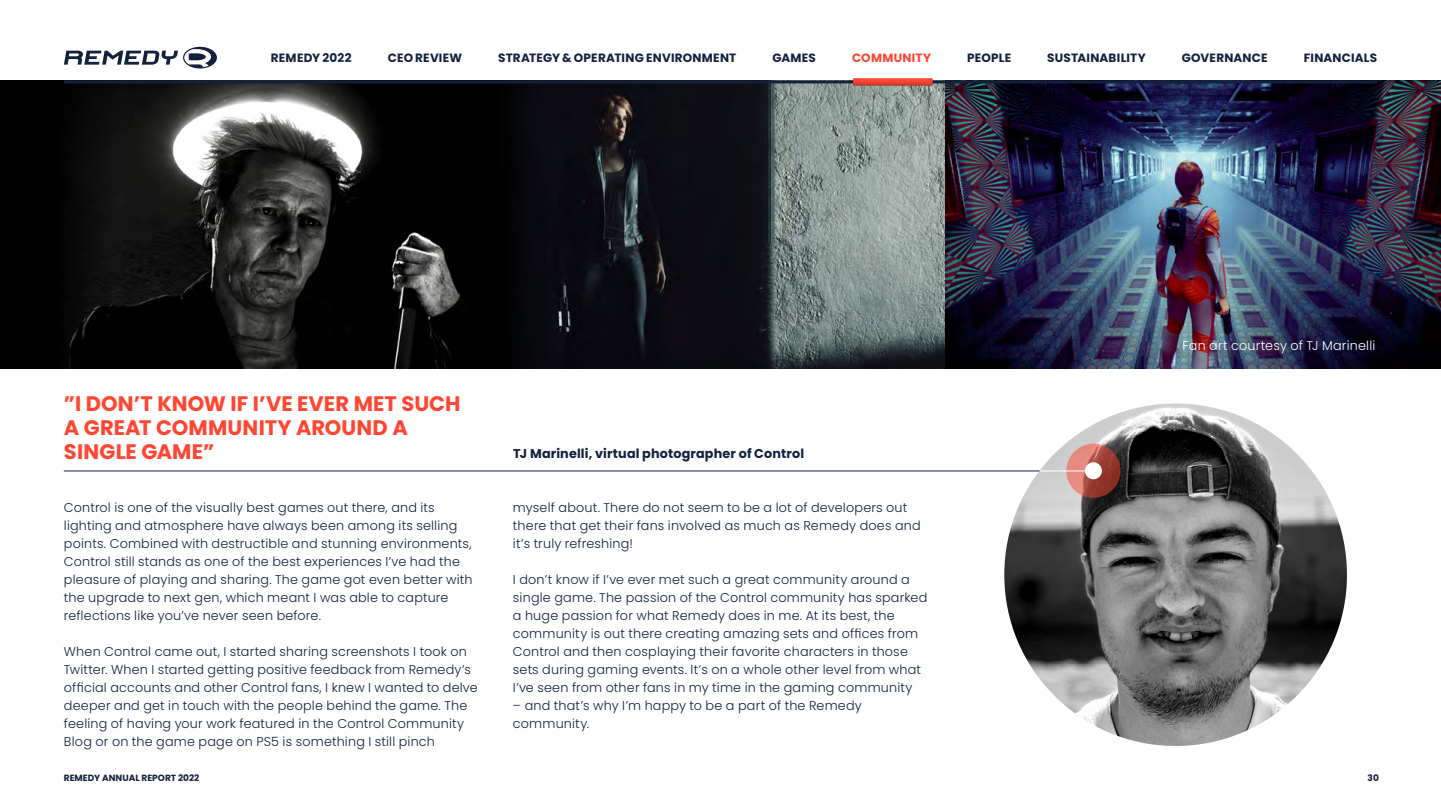
<style>
.page{position:relative;width:1441px;height:810px;background:#fff}
.page>*{position:absolute;margin:0;border:0;box-sizing:border-box;transform-origin:0 0}
.t1{font:700 21px/24px "Poppins";letter-spacing:.005em;color:#ff4632}
.t2{font:300 12.75px/18px "Poppins";letter-spacing:.015em;color:#14213d}
.t3{font:700 12.75px "Poppins";letter-spacing:.01em;color:#14213d}
.t4{font:300 12.75px "Poppins";letter-spacing:.015em;color:#fff}
.t5{font:700 12px "Poppins";letter-spacing:.015em;color:#14213d}
.t6{font:700 12px "Poppins";letter-spacing:.03em;color:#ff4632}
.t7{font:700 9px "Poppins";color:#14213d}
</style>
<div class="page">
<div style="left:0;top:80px;width:945px;height:289px;background:#000"></div>
<img style="left:1004px;top:404px;width:342px;height:342px;border-radius:171px">
<img style="left:64px;top:80px;width:1376px;height:289px">
<svg style="left:1066px;top:444px;width:54px;height:54px;background:#b85e55"></svg>
<div style="left:1084px;top:462px;width:17px;height:17px;background:#fff;border-radius:50%"></div>
<hr style="left:1032px;top:471px;width:61px;height:1px;background:#fff">
<hr style="left:64px;top:471px;width:975px;height:1px;background:#14213d">
<svg style="left:64px;top:47px;width:153px;height:21px"></svg>
<hr style="left:64px;top:80px;width:1312px;height:3px;background:#14213d">
<svg style="left:856px;top:78px;width:72px;height:8px"></svg>
<p class="t5" style="left:271px;top:51px;width:82px">REMEDY 2022</p>
<p class="t5" style="left:387px;top:51px;width:76px">CEO REVIEW</p>
<p class="t5" style="left:498px;top:51px;width:239px">STRATEGY &amp; OPERATING ENVIRONMENT</p>
<p class="t5" style="left:772px;top:51px;width:45px">GAMES</p>
<p class="t6" style="left:852px;top:51px;width:81px">COMMUNITY</p>
<p class="t5" style="left:967px;top:51px;width:45px">PEOPLE</p>
<p class="t5" style="left:1047px;top:51px;width:100px">SUSTAINABILITY</p>
<p class="t5" style="left:1181px;top:51px;width:87px">GOVERNANCE</p>
<p class="t5" style="left:1303px;top:51px;width:75px">FINANCIALS</p>
<h1 class="t1" style="left:64px;top:391px;width:398px">”I DON’T KNOW IF I’VE EVER MET SUCH<br>A GREAT COMMUNITY AROUND A<br>SINGLE GAME”</h1>
<p class="t2" style="left:64px;top:499px;width:410px">Control is one of the visually best games out there, and its lighting and atmosphere have always been among its selling points. Combined with destructible and stunning environments, Control still stands as one of the best experiences I’ve had the pleasure of playing and sharing. The game got even better with the upgrade to next gen, which meant I was able to capture reflections like you’ve never seen before.</p>
<p class="t2" style="left:64px;top:643px;width:415px">When Control came out, I started sharing screenshots I took on Twitter. When I started getting positive feedback from Remedy’s official accounts and other Control fans, I knew I wanted to delve deeper and get in touch with the people behind the game. The feeling of having your work featured in the Control Community Blog or on the game page on PS5 is something I still pinch</p>
<p class="t3" style="left:513px;top:446px;width:292px">TJ Marinelli, virtual photographer of Control</p>
<p class="t2" style="left:513px;top:499px;width:409px">myself about. There do not seem to be a lot of developers out there that get their fans involved as much as Remedy does and it’s truly refreshing!</p>
<p class="t2" style="left:513px;top:571px;width:416px">I don’t know if I’ve ever met such a great community around a single game. The passion of the Control community has sparked a huge passion for what Remedy does in me. At its best, the community is out there creating amazing sets and offices from Control and then cosplaying their favorite characters in those sets during gaming events. It’s on a whole other level from what I’ve seen from other fans in my time in the gaming community</p>
<p class="t2" style="left:513px;top:697px;width:350px">– and that’s why I’m happy to be a part of the Remedy community.</p>
<p class="t4" style="left:1182px;top:338px;width:194px">Fan art courtesy of TJ Marinelli</p>
<p class="t7" style="left:64px;top:773px;width:137px">REMEDY ANNUAL REPORT 2022</p>
<p class="t7" style="left:1367px;top:773px;width:13px">30</p>
</div>
